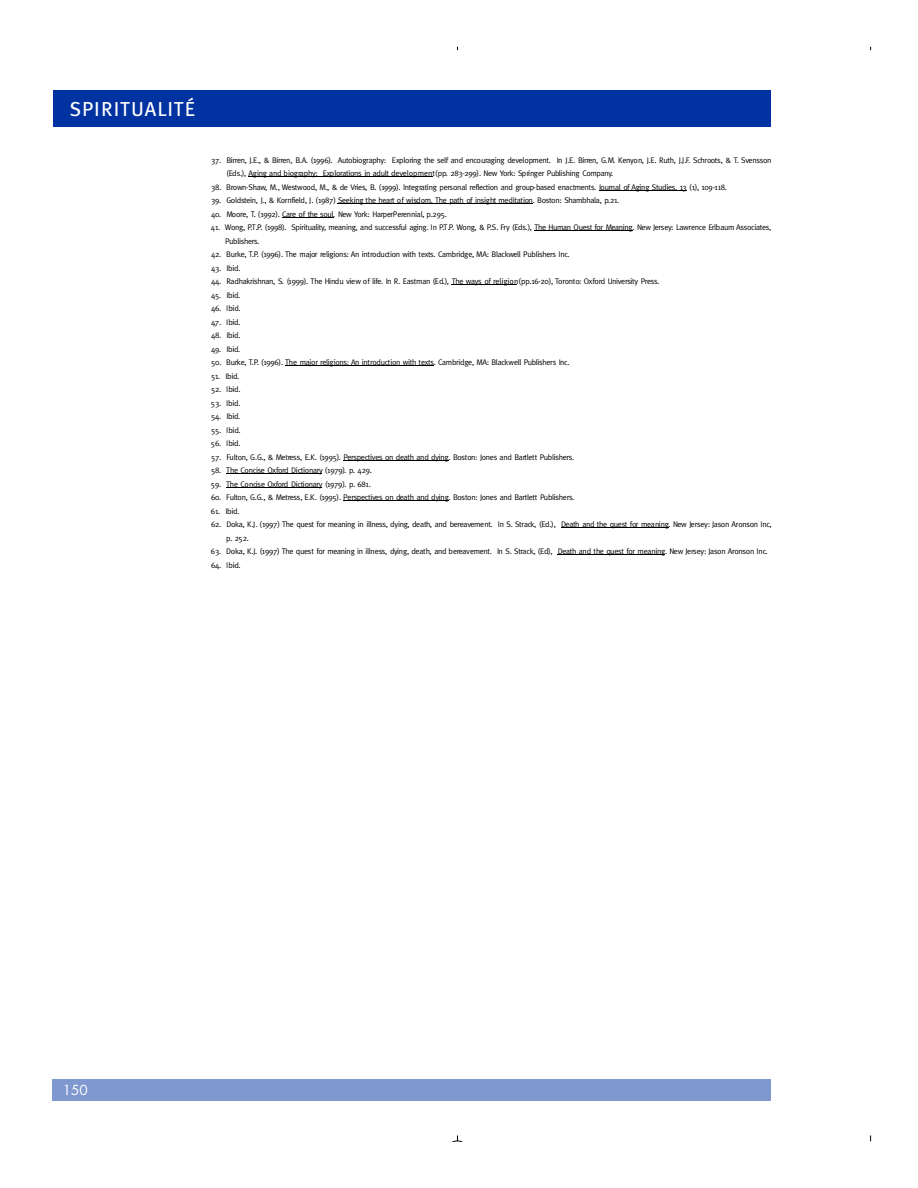
<style>
.page{position:relative;width:918px;height:1188px;background:#fff}
.page>*{position:absolute;margin:0;border:0;box-sizing:border-box;transform-origin:0 0}
.t1{font:20.25px "Meta Plus";letter-spacing:.05em;color:#fff}
.t2{font:13.5px "Futura";color:#fff}
.t3{font:8.1px/13.5px "Meta";letter-spacing:-.04em;color:#000}
</style>
<div class="page">
<div style="left:54px;top:90px;width:717px;height:37px;background:#0032a1"></div>
<div style="left:52px;top:1079px;width:719px;height:22px;background:#8098d0"></div>
<hr style="left:248px;top:176px;width:79px;height:1px;background:#000">
<hr style="left:327px;top:176px;width:76px;height:1px;background:#000">
<hr style="left:403px;top:176px;width:30px;height:1px;background:#000">
<hr style="left:600px;top:190px;width:31px;height:1px;background:#000">
<svg style="left:631px;top:190px;width:25px;height:1px"></svg>
<hr style="left:656px;top:190px;width:31px;height:1px;background:#000">
<hr style="left:342px;top:203px;width:93px;height:1px;background:#000">
<hr style="left:435px;top:203px;width:98px;height:1px;background:#000">
<hr style="left:292px;top:217px;width:41px;height:1px;background:#000">
<svg style="left:534px;top:230px;width:44px;height:1px"></svg>
<hr style="left:578px;top:230px;width:33px;height:1px;background:#000">
<svg style="left:611px;top:230px;width:22px;height:1px"></svg>
<hr style="left:452px;top:284px;width:43px;height:1px;background:#000">
<svg style="left:495px;top:284px;width:21px;height:1px"></svg>
<hr style="left:285px;top:365px;width:37px;height:1px;background:#000">
<svg style="left:322px;top:365px;width:50px;height:1px"></svg>
<hr style="left:372px;top:365px;width:62px;height:1px;background:#000">
<svg style="left:343px;top:460px;width:32px;height:1px"></svg>
<hr style="left:375px;top:460px;width:74px;height:1px;background:#000">
<hr style="left:226px;top:473px;width:58px;height:1px;background:#000">
<svg style="left:284px;top:473px;width:38px;height:1px"></svg>
<hr style="left:226px;top:487px;width:58px;height:1px;background:#000">
<svg style="left:284px;top:487px;width:38px;height:1px"></svg>
<svg style="left:343px;top:500px;width:32px;height:1px"></svg>
<hr style="left:375px;top:500px;width:74px;height:1px;background:#000">
<hr style="left:565px;top:527px;width:104px;height:1px;background:#000">
<hr style="left:562px;top:554px;width:103px;height:1px;background:#000">
<svg style="left:451px;top:1136px;width:12px;height:6px"></svg>
<h1 class="t1" style="left:70px;top:100px;width:127px">SPIRI T UALI T É</h1>
<p class="t3" style="left:226px;top:154px;width:547px;text-indent:-15px">37. Bi r ren, J.E., &amp; Bi r ren, B.A. (1996). Autobiography: Exploring the self and encouraging development. In J.E. Bi r ren, G.M. Ke n yon, J.E. Ruth, J.J.F. Schroots, &amp; T. Sve n s s o n ( Eds.), Aging and biography: Explorations in adult deve l o p m e n t( p p. 283-299). New Yo rk: Springer Publishing Company.</p>
<p class="t3" style="left:211px;top:181px;width:517px">38. Brow n - Sh a w, M., Westwood, M., &amp; de Vries, B. (1999). Integrating personal reflection and group-based enactments. Journal of Aging Studies, 13 (1), 109-118.</p>
<p class="t3" style="left:211px;top:194px;width:410px">39. Goldstein, J., &amp; Kornfield, J. (1987) Seeking the heart of wisdom, The path of insight meditation. Boston: Shambhala, p. 2 1 .</p>
<p class="t3" style="left:211px;top:208px;width:237px">40. Mo o re, T. (1992). C a re of the soul. New Yo rk: Ha r p e r Pe rennial, p. 2 9 5 .</p>
<p class="t3" style="left:225px;top:221px;width:548px;text-indent:-14px">41. Wong, P. T. P. (1998). Sp i r i t u a l i t y, meaning, and successful aging. In P. T. P. Wong, &amp; P.S. Fry (Eds.), The Human Quest for Me a n i n g. New Jersey: Lawrence Erlbaum A s s o c i a t e s ,<br>Pu b l i s h e r s .</p>
<p class="t3" style="left:211px;top:248px;width:360px">42. Bu rke, T. P. (1996). The major religions: An introduction with texts. Cambridge, MA: Bl a c k well Publishers In c .</p>
<p class="t3" style="left:211px;top:262px;width:31px">43. Ib i d .</p>
<p class="t3" style="left:211px;top:275px;width:450px">44. Radhakrishnan, S. (1999). The Hindu view of life. In R. Eastman (Ed.), The ways of re l i g i o n( p p.16-20), To ronto: Oxford Un i versity Pre s s .</p>
<p class="t3" style="left:211px;top:289px;width:31px">45. Ib i d .</p>
<p class="t3" style="left:211px;top:302px;width:31px">46. Ib i d .</p>
<p class="t3" style="left:211px;top:316px;width:31px">47. Ib i d .</p>
<p class="t3" style="left:211px;top:329px;width:31px">48. Ib i d .</p>
<p class="t3" style="left:211px;top:343px;width:31px">49. Ib i d .</p>
<p class="t3" style="left:211px;top:356px;width:360px">50. Bu rke, T. P. (1996). The major religions: An introduction with texts. Cambridge, MA: Bl a c k well Publishers In c .</p>
<p class="t3" style="left:211px;top:370px;width:30px">51. Ib i d .</p>
<p class="t3" style="left:211px;top:383px;width:31px">52. Ib i d .</p>
<p class="t3" style="left:211px;top:397px;width:31px">53. Ib i d .</p>
<p class="t3" style="left:211px;top:410px;width:31px">54. Ib i d .</p>
<p class="t3" style="left:211px;top:424px;width:31px">55. Ib i d .</p>
<p class="t3" style="left:211px;top:437px;width:31px">56. Ib i d .</p>
<p class="t3" style="left:211px;top:451px;width:365px">57. Fulton, G.G., &amp; Me t ress, E.K. (1995). Pe r s p e c t i ves on death and dying. Boston: Jones and Bartlett Pu b l i s h e r s .</p>
<p class="t3" style="left:211px;top:464px;width:162px">58. The Concise Oxford Di c t i o n a r y (1979). p. 429.</p>
<p class="t3" style="left:211px;top:478px;width:162px">59. The Concise Oxford Di c t i o n a r y (1979). p. 681.</p>
<p class="t3" style="left:211px;top:491px;width:365px">60. Fulton, G.G., &amp; Me t ress, E.K. (1995). Pe r s p e c t i ves on death and dying. Boston: Jones and Bartlett Pu b l i s h e r s .</p>
<p class="t3" style="left:211px;top:505px;width:30px">61. Ib i d .</p>
<p class="t3" style="left:226px;top:518px;width:547px;text-indent:-15px">62. Doka, K.J. (1997) The quest for meaning in illness, dying, death, and bere a vement. In S. Strack, (Ed.), Death and the quest for meaning. New Jersey: Jason A ronson In c , p. 252.</p>
<p class="t3" style="left:211px;top:545px;width:558px">63. Doka, K.J. (1997) The quest for meaning in illness, dying, death, and bere a vement. In S. Strack, (Ed), Death and the quest for meaning. New Jersey: Jason A ronson Inc.</p>
<p class="t3" style="left:211px;top:559px;width:31px">64. Ib i d .</p>
<h2 class="t2" style="left:63px;top:1084px;width:26px">150</h2>
</div>
